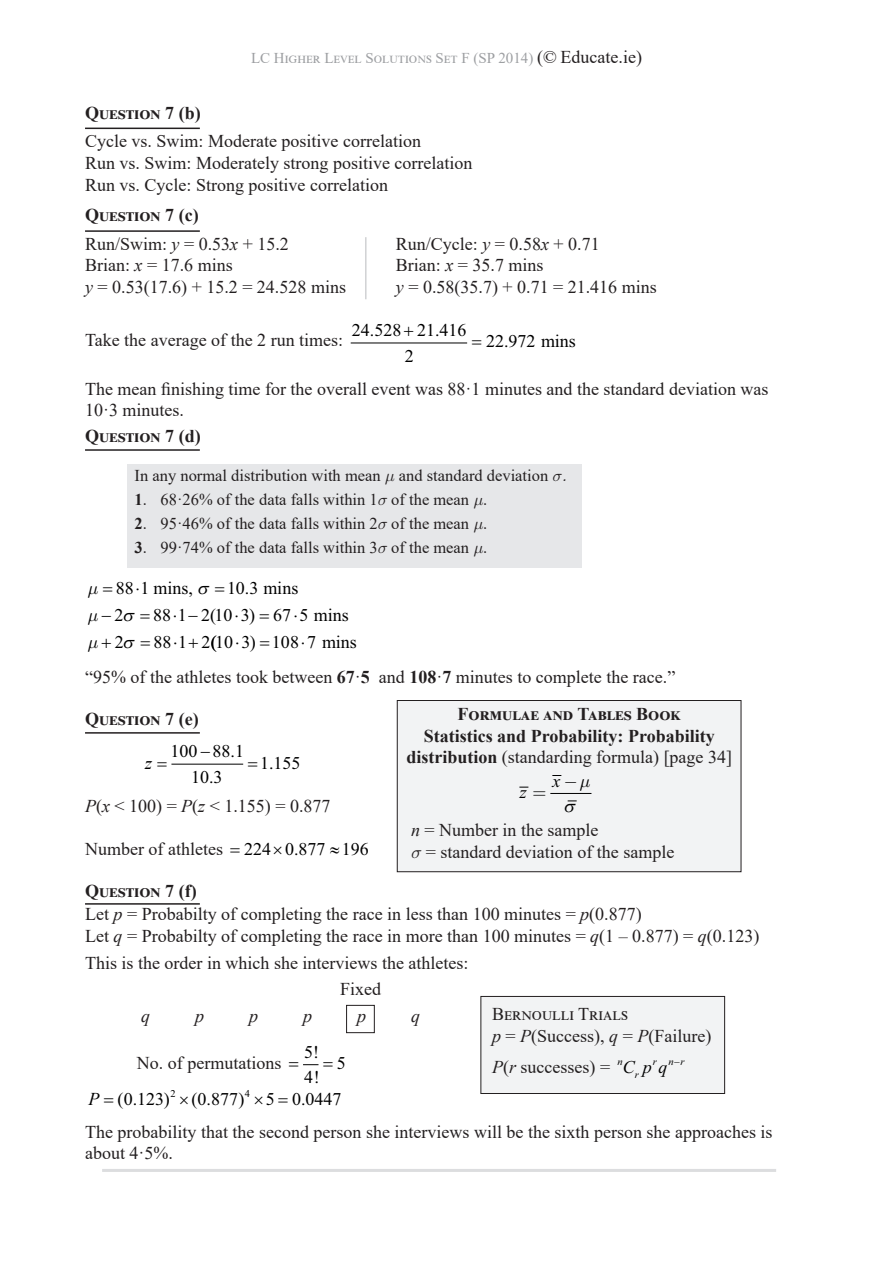
<style>
.page{position:relative;width:893px;height:1263px;background:#fff}
.page>*{position:absolute;margin:0;border:0;box-sizing:border-box;transform-origin:0 0}
.t1{font:18px/21.6px "Times New Roman";color:#231f20}
.t2{font:700 18px/21.6px "Times New Roman";color:#231f20;text-align:center}
.t3{font:18px/25.3px "Times New Roman";color:#000;text-align:center}
.t4{font:18px "Times New Roman";letter-spacing:.07em;color:#231f20}
.t5{font:italic 18px "Times New Roman";color:#000}
.t6{font:italic 18px "Times New Roman";color:#231f20}
.t7{font:16.5px "Times New Roman";color:#231f20}
.t8{font:15px "Times New Roman";color:#9d9fa2}
.t9{font:italic 10.35px "Times New Roman";color:#000}
.t10{font:10.35px "Times New Roman";color:#000}
.s1{font-size:18px;color:#231f20}
.s2{font-style:italic}
.s3{font-weight:700}
.s4{font-weight:400}
</style>
<div class="page">
<hr style="left:351px;top:342px;width:116px;height:1px;background:#000">
<hr style="left:365px;top:237px;width:2px;height:62px;background:#d1d2d4">
<div style="left:127px;top:464px;width:455px;height:103px;background:#e6e7e9"></div>
<hr style="left:171px;top:764px;width:72px;height:1px;background:#000">
<hr style="left:85px;top:128px;width:115px;height:1px;background:#231f20">
<hr style="left:85px;top:230px;width:115px;height:2px;background:#231f20">
<hr style="left:85px;top:449px;width:115px;height:2px;background:#231f20">
<div style="left:397px;top:700px;width:344px;height:172px;background:#f2f3f4"></div>
<div style="left:397px;top:700px;width:344px;height:172px;border:1px solid #231f20"></div>
<hr style="left:550px;top:793px;width:41px;height:1px;background:#000">
<hr style="left:85px;top:732px;width:115px;height:2px;background:#231f20">
<div style="left:346px;top:1005px;width:29px;height:28px;border:1px solid #231f20"></div>
<hr style="left:102px;top:1169px;width:674px;height:3px;background:#dcdddf">
<div style="left:481px;top:996px;width:244px;height:97px;background:#f2f3f4"></div>
<div style="left:480px;top:996px;width:245px;height:98px;border:1px solid #231f20"></div>
<hr style="left:85px;top:903px;width:115px;height:2px;background:#231f20">
<svg style="left:567px;top:800px;width:10px;height:2px"></svg>
<svg style="left:303px;top:1064px;width:15px;height:2px"></svg>
<p class="t8" style="left:251px;top:48px;width:392px">LC Higher Level Solutions Set F (SP 2014) <span class="s1">(© Educate.ie)</span></p>
<p class="t2" style="left:85px;top:101px;width:117px">Question 7 (b)</p>
<p class="t1" style="left:85px;top:130px;width:337px">Cycle vs. Swim: Moderate positive correlation</p>
<p class="t1" style="left:85px;top:151px;width:389px">Run vs. Swim: Moderately strong positive correlation</p>
<p class="t1" style="left:85px;top:173px;width:304px">Run vs. Cycle: Strong positive correlation</p>
<p class="t2" style="left:85px;top:203px;width:115px">Question 7 (c)</p>
<p class="t1" style="left:85px;top:232px;width:205px">Run/Swim: <span class="s2">y</span> = 0.53<span class="s2">x</span> + 15.2</p>
<p class="t1" style="left:85px;top:254px;width:149px">Brian: <span class="s2">x</span> = 17.6 mins</p>
<p class="t1" style="left:85px;top:275px;width:262px"><span class="s2">y</span> = 0.53(17.6) + 15.2 = 24.528 mins</p>
<p class="t1" style="left:396px;top:232px;width:205px">Run/Cycle: <span class="s2">y</span> = 0.58<span class="s2">x</span> + 0.71</p>
<p class="t1" style="left:396px;top:254px;width:149px">Brian: <span class="s2">x</span> = 35.7 mins</p>
<p class="t1" style="left:396px;top:275px;width:262px"><span class="s2">y</span> = 0.58(35.7) + 0.71 = 21.416 mins</p>
<p class="t1" style="left:85px;top:329px;width:260px">Take the average of the 2 run times:</p>
<p class="t3" style="left:352px;top:317px;width:116px">24 528 21 416<br>2</p>
<p class="t3" style="left:486px;top:329px;width:91px">22 972 mins</p>
<p class="t3" style="left:370px;top:317px;width:6px">.</p>
<p class="t3" style="left:435px;top:317px;width:6px">.</p>
<p class="t3" style="left:504px;top:329px;width:6px">.</p>
<p class="t1" style="left:85px;top:377px;width:685px">The mean finishing time for the overall event was 88·1 minutes and the standard deviation was<br>10·3 minutes.</p>
<p class="t2" style="left:85px;top:424px;width:117px">Question 7 (d)</p>
<p class="t7" style="left:135px;top:463px;width:429px">In any normal distribution with mean and standard deviation ▲</p>
<p class="t7" style="left:135px;top:487px;width:354px"><span class="s3">1</span>. 68·26% of the data falls within 1▲ of the mean .</p>
<p class="t7" style="left:135px;top:512px;width:354px"><span class="s3">2</span>. 95·46% of the data falls within 2▲ of the mean .</p>
<p class="t7" style="left:135px;top:536px;width:354px"><span class="s3">3</span>. 99·74% of the data falls within 3▲ of the mean .</p>
<p class="t3" style="left:116px;top:575px;width:79px">88 1 mins,</p>
<p class="t3" style="left:153px;top:574px;width:147px;line-height:27px;text-align:left;text-indent:74px">10 3 mins<br>88 1 210 3)</p>
<p class="t3" style="left:245px;top:575px;width:6px">.</p>
<p class="t3" style="left:210px;top:602px;width:7px">(</p>
<p class="t3" style="left:273px;top:602px;width:77px">67 5 mins</p>
<p class="t3" style="left:102px;top:602px;width:23px">−2</p>
<p class="t3" style="left:115px;top:629px;width:10px">2</p>
<p class="t3" style="left:154px;top:629px;width:205px">88 1 2(10⋅3 108⋅7 mins</p>
<p class="t3" style="left:250px;top:629px;width:7px">)</p>
<p class="t1" style="left:85px;top:666px;width:592px">“95% of the athletes took between <span class="s3">67</span>·<span class="s3">5</span> and <span class="s3">108</span>·<span class="s3">7</span> minutes to complete the race.”</p>
<p class="t2" style="left:85px;top:708px;width:115px">Question 7 (e)</p>
<p class="t2" style="left:458px;top:702px;width:225px">Formulae and Tables Book</p>
<p class="t2" style="left:406px;top:724px;width:327px">Statistics and Probability: Probability distribution <span class="s4">(standarding formula) [page 34]</span></p>
<p class="t3" style="left:171px;top:738px;width:75px">100 88 1<br>10 3</p>
<p class="t3" style="left:260px;top:750px;width:42px">1 155</p>
<p class="t3" style="left:230px;top:738px;width:6px">.</p>
<p class="t5" style="left:145px;top:750px;width:9px">z</p>
<p class="t3" style="left:269px;top:750px;width:6px">.</p>
<p class="t5" style="left:552px;top:768px;width:27px">x−</p>
<p class="t3" style="left:209px;top:764px;width:6px">.</p>
<p class="t1" style="left:85px;top:794px;width:247px"><span class="s2">P</span>(<span class="s2">x</span> &lt; 100) = <span class="s2">P</span>(<span class="s2">z</span> &lt; 1.155) = 0.877</p>
<p class="t1" style="left:85px;top:838px;width:139px">Number of athletes</p>
<p class="t3" style="left:244px;top:836px;width:126px">224 0.877 ≈196</p>
<p class="t2" style="left:85px;top:879px;width:113px">Question 7 (f)</p>
<p class="t5" style="left:520px;top:779px;width:9px">z</p>
<p class="t1" style="left:411px;top:818px;width:189px"><span class="s2">n</span> = Number in the sample</p>
<p class="t1" style="left:411px;top:840px;width:265px">▲ = standard deviation of the sample</p>
<p class="t1" style="left:85px;top:903px;width:558px">Let <span class="s2">p</span> = Probabilty of completing the race in less than 100 minutes = <span class="s2">p</span>(0.877)</p>
<p class="t1" style="left:85px;top:924px;width:676px">Let <span class="s2">q</span> = Probabilty of completing the race in more than 100 minutes = <span class="s2">q</span>(1 – 0.877) = <span class="s2">q</span>(0.123)</p>
<p class="t1" style="left:85px;top:952px;width:385px">This is the order in which she interviews the athletes:</p>
<p class="t1" style="left:340px;top:978px;width:43px">Fixed</p>
<p class="t6" style="left:141px;top:1003px;width:10px">q</p>
<p class="t6" style="left:195px;top:1003px;width:10px">p</p>
<p class="t6" style="left:249px;top:1003px;width:10px">p</p>
<p class="t6" style="left:303px;top:1003px;width:10px">p</p>
<p class="t6" style="left:357px;top:1003px;width:10px">p</p>
<p class="t6" style="left:411px;top:1003px;width:10px">q</p>
<p class="t1" style="left:137px;top:1052px;width:146px">No. of permutations</p>
<p class="t3" style="left:304px;top:1039px;width:17px;text-align:left">5!<br>4!</p>
<p class="t3" style="left:337px;top:1050px;width:10px">5</p>
<p class="t10" style="left:170px;top:1088px;width:7px">2</p>
<p class="t10" style="left:245px;top:1088px;width:7px">4</p>
<p class="t3" style="left:88px;top:1086px;width:157px"><span class="s2">P</span> ( .0 123) (0.877)</p>
<p class="t3" style="left:266px;top:1086px;width:77px">5 0.0447</p>
<p class="t4" style="left:492px;top:1001px;width:137px">Bernoulli Trials</p>
<p class="t1" style="left:492px;top:1024px;width:221px"><span class="s2">p</span> = <span class="s2">P</span>(Success), <span class="s2">q</span> = <span class="s2">P</span>(Failure)</p>
<p class="t1" style="left:492px;top:1056px;width:120px"><span class="s2">P</span>(<span class="s2">r</span> successes) =</p>
<p class="t9" style="left:618px;top:1054px;width:7px">n</p>
<p class="t9" style="left:635px;top:1067px;width:6px">r</p>
<p class="t9" style="left:653px;top:1054px;width:33px">r nr</p>
<p class="t5" style="left:623px;top:1055px;width:59px">Cpq −</p>
<p class="t1" style="left:85px;top:1120px;width:689px">The probability that the second person she interviews will be the sixth person she approaches is about 4·5%.</p>
</div>
